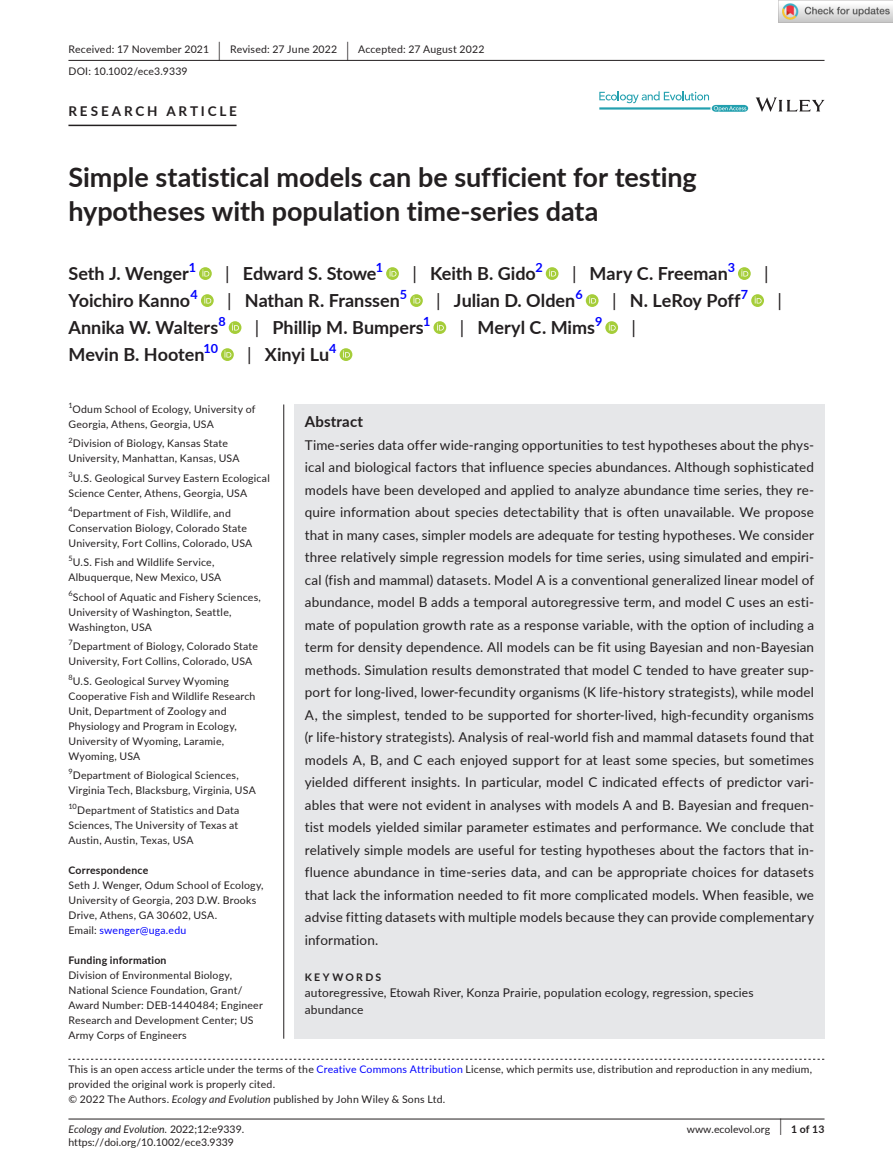
<style>
.page{position:relative;width:893px;height:1174px;background:#fff}
.page>*{position:absolute;margin:0;border:0;box-sizing:border-box;transform-origin:0 0}
.t1{font:700 27px/34.5px "Lato";color:#231f20}
.t2{font:700 18px "Lato";color:#231f20}
.t3{font:18px "Lato";color:#231f20}
.t4{font:700 15px "Lato";letter-spacing:.015em;color:#231f20}
.t5{font:13.5px/22.5px "Lato";letter-spacing:.01em;color:#231f20;text-align:justify}
.t6{font:700 13.5px "Lato";letter-spacing:.21em;color:#231f20}
.t7{font:700 12.6px "Lato";color:#00f}
.t8{font:12px/16.5px "Lato";letter-spacing:.015em;color:#231f20}
.t9{font:10.5px/15px "Lato";letter-spacing:.02em;color:#231f20}
.t10{font:10.5px "Lato";color:#231f20}
.t11{font:700 10.5px "Lato";letter-spacing:.02em;color:#231f20}
.t12{font:italic 10.5px "Lato";color:#231f20}
.t13{font:700 10.5px "Lato";letter-spacing:.22em;color:#231f20}
.t14{font:7.35px "Lato";color:#231f20}
.s1{font-size:19.65px}
.s2{font-weight:400}
.s3{color:#00f}
.s4{font-style:italic}
.s5{font-style:normal}
.s6{font-weight:400;font-size:17.4px}
</style>
<div class="page">
<hr style="left:68px;top:1118px;width:756px;height:1px;background:#231f20">
<svg style="left:756px;top:97px;width:68px;height:15px"></svg>
<svg style="left:599px;top:91px;width:149px;height:21px"></svg>
<hr style="left:68px;top:60px;width:756px;height:1px;background:#231f20">
<hr style="left:68px;top:125px;width:169px;height:1px;background:#231f20">
<svg style="left:199px;top:267px;width:13px;height:13px"></svg>
<svg style="left:202px;top:269px;width:7px;height:7px"></svg>
<svg style="left:386px;top:267px;width:13px;height:13px"></svg>
<svg style="left:390px;top:269px;width:6px;height:7px"></svg>
<svg style="left:546px;top:267px;width:12px;height:13px"></svg>
<svg style="left:549px;top:269px;width:7px;height:7px"></svg>
<svg style="left:738px;top:267px;width:13px;height:13px"></svg>
<svg style="left:741px;top:269px;width:7px;height:7px"></svg>
<svg style="left:201px;top:294px;width:13px;height:13px"></svg>
<svg style="left:204px;top:296px;width:7px;height:7px"></svg>
<svg style="left:410px;top:294px;width:13px;height:13px"></svg>
<svg style="left:413px;top:296px;width:7px;height:7px"></svg>
<svg style="left:586px;top:294px;width:12px;height:13px"></svg>
<svg style="left:589px;top:296px;width:7px;height:7px"></svg>
<svg style="left:751px;top:294px;width:13px;height:13px"></svg>
<svg style="left:755px;top:296px;width:7px;height:7px"></svg>
<svg style="left:229px;top:321px;width:12px;height:13px"></svg>
<svg style="left:232px;top:323px;width:7px;height:7px"></svg>
<svg style="left:433px;top:321px;width:13px;height:13px"></svg>
<svg style="left:437px;top:323px;width:7px;height:7px"></svg>
<svg style="left:605px;top:321px;width:13px;height:13px"></svg>
<svg style="left:609px;top:323px;width:7px;height:7px"></svg>
<svg style="left:221px;top:348px;width:13px;height:13px"></svg>
<svg style="left:224px;top:350px;width:7px;height:7px"></svg>
<svg style="left:340px;top:348px;width:12px;height:13px"></svg>
<svg style="left:343px;top:350px;width:7px;height:7px"></svg>
<svg style="left:68px;top:1058px;width:756px;height:1px"></svg>
<div style="left:294px;top:404px;width:530px;height:634px;background:#e6e7e9"></div>
<hr style="left:283px;top:404px;width:1px;height:634px;background:#231f20">
<img style="left:779px;top:0;width:114px;height:23px">
<p class="t9" style="left:68px;top:38px;width:417px;line-height:21.8px">Received: 17 November 2021 <span class="s1">|</span> Revised: 27 June 2022 <span class="s1">|</span> Accepted: 27 August 2022<br>DOI: 10.1002/ece3.9339</p>
<p class="t6" style="left:68px;top:101px;width:170px">RESEARCH ARTICLE</p>
<h1 class="t1" style="left:68px;top:159px;width:630px">Simple statistical models can be sufficient for testing hypotheses with population time-series data</h1>
<h2 class="t2" style="left:68px;top:260px;width:122px">Seth J. Wenger</h2>
<p class="t7" style="left:189px;top:258px;width:9px">1</p>
<h2 class="t2" style="left:225px;top:260px;width:153px"><span class="s2">|</span> Edward S. Stowe</h2>
<p class="t7" style="left:376px;top:258px;width:9px">1</p>
<h2 class="t2" style="left:412px;top:260px;width:125px"><span class="s2">|</span> Keith B. Gido</h2>
<p class="t7" style="left:535px;top:258px;width:9px">2</p>
<h2 class="t2" style="left:572px;top:260px;width:157px"><span class="s2">|</span> Mary C. Freeman</h2>
<p class="t7" style="left:728px;top:258px;width:9px">3</p>
<h2 class="t3" style="left:764px;top:260px;width:6px">|</h2>
<h2 class="t2" style="left:68px;top:287px;width:123px">Yoichiro Kanno</h2>
<p class="t7" style="left:191px;top:285px;width:9px">4</p>
<h2 class="t2" style="left:227px;top:287px;width:174px"><span class="s2">|</span> Nathan R. Franssen</h2>
<p class="t7" style="left:400px;top:285px;width:9px">5</p>
<h2 class="t2" style="left:436px;top:287px;width:141px"><span class="s2">|</span> Julian D. Olden</h2>
<p class="t7" style="left:575px;top:285px;width:9px">6</p>
<h2 class="t2" style="left:612px;top:287px;width:130px"><span class="s2">|</span> N. LeRoy Poff</h2>
<p class="t7" style="left:741px;top:285px;width:9px">7</p>
<h2 class="t3" style="left:777px;top:287px;width:6px">|</h2>
<h2 class="t2" style="left:68px;top:314px;width:151px">Annika W. Walters</h2>
<p class="t7" style="left:218px;top:312px;width:9px">8</p>
<h2 class="t2" style="left:255px;top:314px;width:170px"><span class="s2">|</span> Phillip M. Bumpers</h2>
<p class="t7" style="left:423px;top:312px;width:9px">1</p>
<h2 class="t2" style="left:460px;top:314px;width:137px"><span class="s2">|</span> Meryl C. Mims</h2>
<p class="t7" style="left:595px;top:312px;width:9px">9</p>
<h2 class="t3" style="left:632px;top:314px;width:6px">|</h2>
<h2 class="t2" style="left:68px;top:341px;width:138px">Mevin B. Hooten</h2>
<p class="t7" style="left:204px;top:339px;width:16px">10</p>
<h2 class="t2" style="left:247px;top:341px;width:83px"><span class="s2">|</span> Xinyi Lu</h2>
<p class="t7" style="left:329px;top:339px;width:9px">4</p>
<p class="t9" style="left:68px;top:401px;width:188px"><sup>1</sup>Odum School of Ecology, University of<br>Georgia, Athens, Georgia, USA</p>
<p class="t9" style="left:68px;top:436px;width:173px"><sup>2</sup>Division of Biology, Kansas State<br>University, Manhattan, Kansas, USA</p>
<p class="t9" style="left:68px;top:470px;width:203px"><sup>3</sup>U.S. Geological Survey Eastern Ecological<br>Science Center, Athens, Georgia, USA</p>
<p class="t9" style="left:68px;top:505px;width:185px"><sup>4</sup>Department of Fish, Wildlife, and<br>Conservation Biology, Colorado State<br>University, Fort Collins, Colorado, USA</p>
<p class="t9" style="left:68px;top:554px;width:154px"><sup>5</sup>U.S. Fish and Wildlife Service,<br>Albuquerque, New Mexico, USA</p>
<p class="t9" style="left:68px;top:589px;width:194px"><sup>6</sup>School of Aquatic and Fishery Sciences,<br>University of Washington, Seattle,<br>Washington, USA</p>
<p class="t9" style="left:68px;top:638px;width:191px"><sup>7</sup>Department of Biology, Colorado State<br>University, Fort Collins, Colorado, USA</p>
<p class="t9" style="left:68px;top:673px;width:189px"><sup>8</sup>U.S. Geological Survey Wyoming<br>Cooperative Fish and Wildlife Research<br>Unit, Department of Zoology and<br>Physiology and Program in Ecology,<br>University of Wyoming, Laramie,<br>Wyoming, USA</p>
<p class="t9" style="left:68px;top:767px;width:189px"><sup>9</sup>Department of Biological Sciences,<br>Virginia Tech, Blacksburg, Virginia, USA</p>
<p class="t14" style="left:68px;top:801px;width:10px">10</p>
<p class="t9" style="left:68px;top:802px;width:172px;text-align:justify;text-indent:9px">Department of Statistics and Data Sciences, The University of Texas at Austin, Austin, Texas, USA</p>
<p class="t11" style="left:68px;top:862px;width:81px">Correspondence</p>
<p class="t9" style="left:68px;top:877px;width:197px">Seth J. Wenger, Odum School of Ecology, University of Georgia, 203 D.W. Brooks Drive, Athens, GA 30602, USA.<br>Email: <span class="s3">swenger@uga.edu</span></p>
<p class="t11" style="left:68px;top:952px;width:100px">Funding information</p>
<p class="t9" style="left:68px;top:967px;width:196px">Division of Environmental Biology, National Science Foundation, Grant/ Award Number: DEB-1440484; Engineer Research and Development Center; US Army Corps of Engineers</p>
<p class="t4" style="left:305px;top:410px;width:60px">Abstract</p>
<p class="t5" style="left:305px;top:433px;width:511px">Time-series data offer wide-ranging opportunities to test hypotheses about the phys&shy;ical and biological factors that influence species abundances. Although sophisticated models have been developed and applied to analyze abundance time series, they re&shy;quire information about species detectability that is often unavailable. We propose that in many cases, simpler models are adequate for testing hypotheses. We consider three relatively simple regression models for time series, using simulated and empiri&shy;cal (fish and mammal) datasets. Model A is a conventional generalized linear model of abundance, model B adds a temporal autoregressive term, and model C uses an esti&shy;mate of population growth rate as a response variable, with the option of including a term for density dependence. All models can be fit using Bayesian and non-Bayesian methods. Simulation results demonstrated that model C tended to have greater sup&shy;port for long-lived, lower-fecundity organisms (K life-history strategists), while model A, the simplest, tended to be supported for shorter-lived, high-fecundity organisms (r life-history strategists). Analysis of real-world fish and mammal datasets found that models A, B, and C each enjoyed support for at least some species, but sometimes yielded different insights. In particular, model C indicated effects of predictor vari&shy;ables that were not evident in analyses with models A and B. Bayesian and frequen&shy;tist models yielded similar parameter estimates and performance. We conclude that relatively simple models are useful for testing hypotheses about the factors that in&shy;fluence abundance in time-series data, and can be appropriate choices for datasets that lack the information needed to fit more complicated models. When feasible, we advise fitting datasets with multiple models because they can provide complementary information.</p>
<p class="t13" style="left:305px;top:969px;width:78px">KEYWORDS</p>
<p class="t8" style="left:305px;top:984px;width:450px">autoregressive, Etowah River, Konza Prairie, population ecology, regression, species abundance</p>
<p class="t9" style="left:68px;top:1061px;width:745px">This is an open access article under the terms of the <span class="s3">Creative Commons Attribution</span> License, which permits use, distribution and reproduction in any medium, provided the original work is properly cited.<br>© 2022 The Authors. <span class="s4">Ecology and Evolution</span> published by John Wiley &amp; Sons Ltd.</p>
<p class="t12" style="left:68px;top:1121px;width:177px">Ecology and Evolution. <span class="s5">2022;12:e9339.</span></p>
<p class="t11" style="left:779px;top:1121px;width:46px"><span class="s6">|</span> 1 of 13</p>
<p class="t10" style="left:68px;top:1135px;width:167px">https://doi.org/10.1002/ece3.9339</p>
<p class="t10" style="left:687px;top:1121px;width:85px">www.ecolevol.org</p>
</div>
